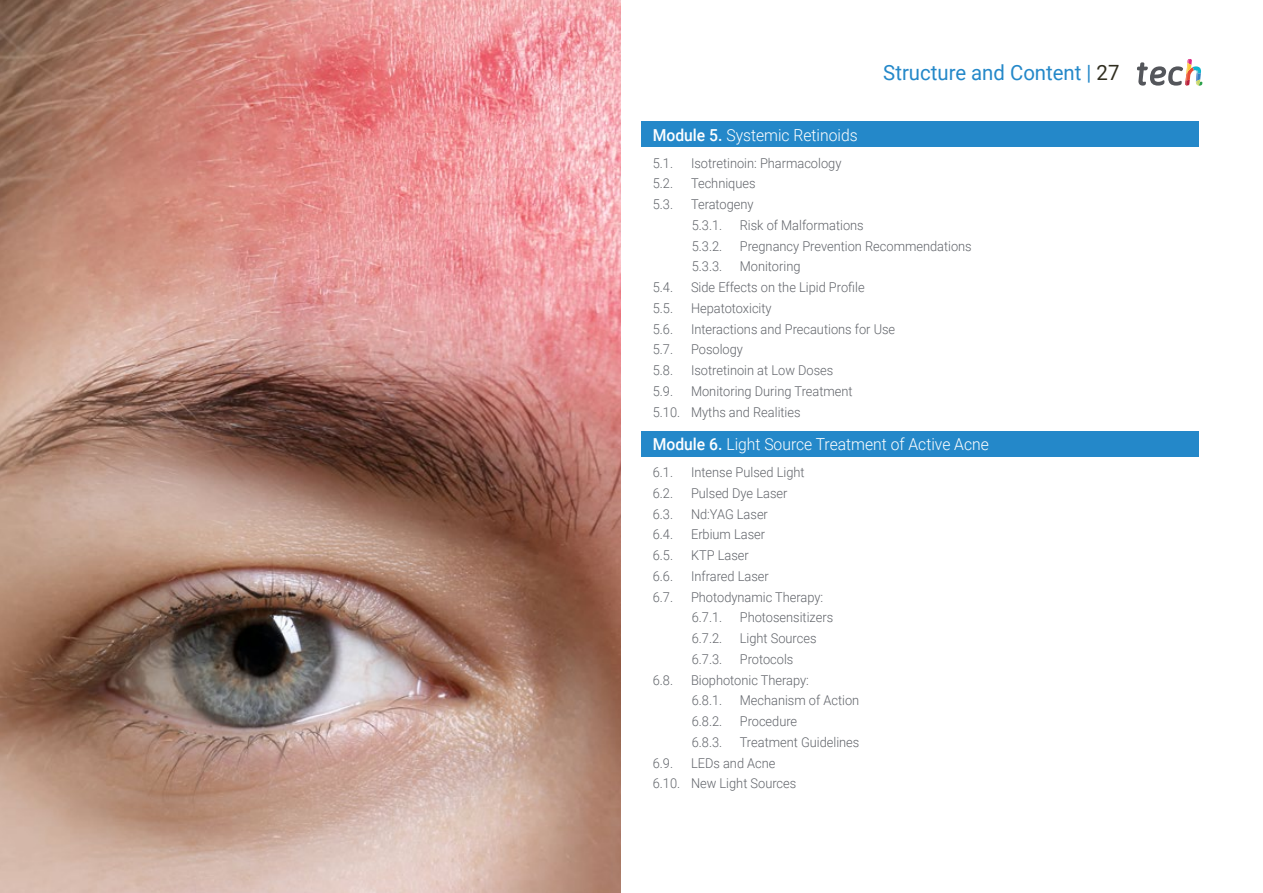
<style>
.page{position:relative;width:1263px;height:893px;background:#fff}
.page>*{position:absolute;margin:0;border:0;box-sizing:border-box;transform-origin:0 0}
.t1{font:21px "Roboto";color:#2488c9}
.t2{font:300 16.5px "Roboto";color:#fff;scale:.95 1}
.t3{font:300 13.5px/20.7px "Roboto";color:#61646a;scale:.95 1}
.s1{font-weight:500}
.s2{color:#312e20}
</style>
<div class="page">
<div style="left:642px;top:122px;width:557px;height:25px;background:#2488c9"></div>
<div style="left:642px;top:431px;width:557px;height:25px;background:#2488c9"></div>
<img style="left:0;top:0;width:621px;height:893px">
<svg style="left:1137px;top:59px;width:65px;height:27px"></svg>
<p class="t2" style="left:653px;top:123px;width:217px"><span class="s1">Module 5.</span> Systemic Retinoids</p>
<p class="t3" style="left:653px;top:152px;width:23px">5.1.</p>
<p class="t3" style="left:691px;top:152px;width:160px">Isotretinoin: Pharmacology</p>
<p class="t3" style="left:653px;top:173px;width:23px">5.2.</p>
<p class="t3" style="left:691px;top:173px;width:69px">Techniques</p>
<p class="t3" style="left:653px;top:194px;width:23px">5.3.</p>
<p class="t3" style="left:691px;top:194px;width:67px">Teratogeny<br>5.3.1.</p>
<p class="t3" style="left:740px;top:214px;width:132px">Risk of Malformations</p>
<h1 class="t1" style="left:883px;top:57px;width:238px">Structure and Content | <span class="s2">27</span></h1>
<p class="t3" style="left:692px;top:235px;width:34px">5.3.2.</p>
<p class="t3" style="left:740px;top:235px;width:246px">Pregnancy Prevention Recommendations</p>
<p class="t3" style="left:692px;top:256px;width:34px">5.3.3.</p>
<p class="t3" style="left:740px;top:256px;width:65px">Monitoring</p>
<p class="t3" style="left:653px;top:277px;width:23px">5.4.</p>
<p class="t3" style="left:691px;top:277px;width:184px">Side Effects on the Lipid Profile</p>
<p class="t3" style="left:653px;top:297px;width:23px">5.5.</p>
<p class="t3" style="left:691px;top:297px;width:86px">Hepatotoxicity</p>
<p class="t3" style="left:653px;top:318px;width:23px">5.6.</p>
<p class="t3" style="left:691px;top:318px;width:216px">Interactions and Precautions for Use</p>
<p class="t3" style="left:653px;top:339px;width:23px">5.7.</p>
<p class="t3" style="left:691px;top:339px;width:56px">Posology</p>
<p class="t3" style="left:653px;top:360px;width:23px">5.8.</p>
<p class="t3" style="left:691px;top:360px;width:151px">Isotretinoin at Low Doses</p>
<p class="t3" style="left:653px;top:380px;width:23px">5.9.</p>
<p class="t3" style="left:653px;top:380px;width:212px;text-indent:38px">Monitoring During Treatment<br>5.10. Myths and Realities</p>
<p class="t2" style="left:653px;top:432px;width:355px"><span class="s1">Module 6.</span> Light Source Treatment of Active Acne</p>
<p class="t3" style="left:653px;top:461px;width:23px">6.1.</p>
<p class="t3" style="left:691px;top:461px;width:121px">Intense Pulsed Light</p>
<p class="t3" style="left:653px;top:482px;width:23px">6.2.</p>
<p class="t3" style="left:691px;top:482px;width:103px">Pulsed Dye Laser</p>
<p class="t3" style="left:653px;top:503px;width:23px">6.3.</p>
<p class="t3" style="left:691px;top:503px;width:82px">Nd:YAG Laser</p>
<p class="t3" style="left:653px;top:524px;width:23px">6.4.</p>
<p class="t3" style="left:691px;top:524px;width:80px">Erbium Laser</p>
<p class="t3" style="left:653px;top:544px;width:23px">6.5.</p>
<p class="t3" style="left:691px;top:544px;width:62px">KTP Laser</p>
<p class="t3" style="left:653px;top:565px;width:23px">6.6.</p>
<p class="t3" style="left:691px;top:565px;width:83px">Infrared Laser</p>
<p class="t3" style="left:653px;top:586px;width:23px">6.7.</p>
<p class="t3" style="left:691px;top:586px;width:141px">Photodynamic Therapy:<br>6.7.1.</p>
<p class="t3" style="left:740px;top:607px;width:100px">Photosensitizers</p>
<p class="t3" style="left:692px;top:627px;width:34px">6.7.2.</p>
<p class="t3" style="left:740px;top:627px;width:82px">Light Sources</p>
<p class="t3" style="left:692px;top:648px;width:34px">6.7.3.</p>
<p class="t3" style="left:740px;top:648px;width:58px">Protocols</p>
<p class="t3" style="left:653px;top:669px;width:23px">6.8.</p>
<p class="t3" style="left:691px;top:669px;width:126px">Biophotonic Therapy:<br>6.8.1.</p>
<p class="t3" style="left:740px;top:690px;width:127px">Mechanism of Action</p>
<p class="t3" style="left:692px;top:710px;width:34px">6.8.2.</p>
<p class="t3" style="left:740px;top:710px;width:62px">Procedure</p>
<p class="t3" style="left:692px;top:731px;width:34px">6.8.3.</p>
<p class="t3" style="left:740px;top:731px;width:127px">Treatment Guidelines</p>
<p class="t3" style="left:653px;top:752px;width:153px;text-indent:38px">LEDs and Acne<br>6.10. New Light Sources</p>
<p class="t3" style="left:653px;top:752px;width:23px">6.9.</p>
</div>
